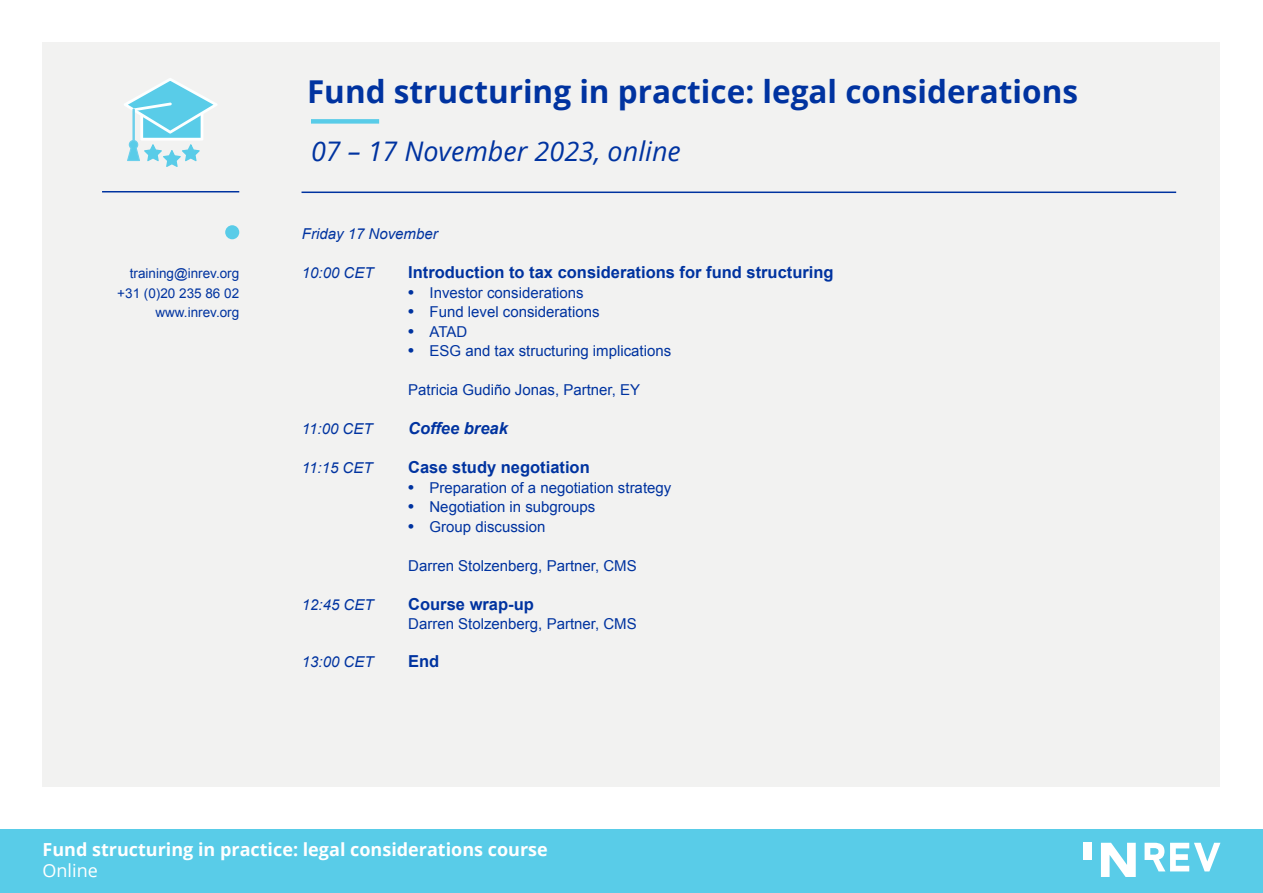
<style>
.page{position:relative;width:1263px;height:893px;background:#fff}
.page>*{position:absolute;margin:0;border:0;box-sizing:border-box;transform-origin:0 0}
.t1{font:700 31.5px "Open Sans";color:#0033a0}
.t2{font:italic 27px "Open Sans";color:#0033a0}
.t3{font:700 18px "Open Sans";color:#fff}
.t4{font:18px "Open Sans";color:#fff}
.t5{font:700 16.5px "Arial";color:#0033a0}
.t6{font:italic 700 16.5px "Arial";color:#0033a0}
.t7{font:15px "Arial";color:#0033a0}
.t8{font:italic 15px "Arial";color:#0033a0}
.t9{font:13.5px "Arial";color:#0033a0}
.s1{font-weight:700;font-size:16.5px}
</style>
<div class="page">
<div style="left:43px;top:43px;width:1177px;height:744px;background:#f2f2f1"></div>
<div style="left:311px;top:119px;width:68px;height:5px;background:#59cce8"></div>
<div style="left:0;top:829px;width:1263px;height:64px;background:#59cce8"></div>
<div style="left:1083px;top:843px;width:9px;height:17px;background:#fff"></div>
<svg style="left:1101px;top:843px;width:35px;height:34px"></svg>
<svg style="left:1144px;top:843px;width:76px;height:28px"></svg>
<div style="left:225px;top:225px;width:14px;height:14px;background:#59cce8;border-radius:50%"></div>
<svg style="left:124px;top:78px;width:93px;height:89px"></svg>
<hr style="left:132px;top:109px;width:3px;height:32px;background:#6bcfeb">
<hr style="left:102px;top:191px;width:137px;height:1px;background:#0033a0">
<hr style="left:301px;top:192px;width:875px;height:1px;background:#0033a0">
<p class="t9" style="left:130px;top:265px;width:111px">training@inrev.org</p>
<p class="t9" style="left:117px;top:284px;width:123px">+31 (0)20 235 86 02</p>
<p class="t9" style="left:155px;top:304px;width:85px">www.inrev.org</p>
<p class="t1" style="left:307px;top:69px;width:772px">Fund structuring in practice: legal considerations</p>
<p class="t2" style="left:311px;top:133px;width:371px">07 – 17 November 2023, online</p>
<p class="t8" style="left:302px;top:224px;width:137px">Friday 17 November</p>
<p class="t8" style="left:302px;top:263px;width:73px">10:00 CET</p>
<p class="t5" style="left:408px;top:262px;width:427px">Introduction to tax considerations for fund structuring</p>
<p class="t7" style="left:408px;top:283px;width:177px"><span class="s1">•</span> Investor considerations</p>
<p class="t7" style="left:408px;top:302px;width:193px"><span class="s1">•</span> Fund level considerations</p>
<p class="t7" style="left:408px;top:322px;width:61px"><span class="s1">•</span> ATAD</p>
<p class="t7" style="left:408px;top:341px;width:265px"><span class="s1">•</span> ESG and tax structuring implications</p>
<p class="t7" style="left:408px;top:380px;width:233px">Patricia Gudiño Jonas, Partner, EY</p>
<p class="t8" style="left:302px;top:419px;width:72px">11:00 CET</p>
<p class="t6" style="left:408px;top:418px;width:101px">Coffee break</p>
<p class="t8" style="left:302px;top:458px;width:72px">11:15 CET</p>
<p class="t5" style="left:408px;top:457px;width:183px">Case study negotiation</p>
<p class="t7" style="left:408px;top:478px;width:265px"><span class="s1">•</span> Preparation of a negotiation strategy</p>
<p class="t7" style="left:408px;top:497px;width:189px"><span class="s1">•</span> Negotiation in subgroups</p>
<p class="t7" style="left:408px;top:517px;width:139px"><span class="s1">•</span> Group discussion</p>
<p class="t7" style="left:408px;top:556px;width:230px">Darren Stolzenberg, Partner, CMS</p>
<p class="t8" style="left:302px;top:595px;width:73px">12:45 CET</p>
<p class="t5" style="left:408px;top:593px;width:127px">Course wrap-up</p>
<p class="t7" style="left:408px;top:614px;width:230px">Darren Stolzenberg, Partner, CMS</p>
<p class="t8" style="left:302px;top:652px;width:73px">13:00 CET</p>
<p class="t5" style="left:408px;top:650px;width:33px">End</p>
<p class="t3" style="left:43px;top:836px;width:507px">Fund structuring in practice: legal considerations course</p>
<p class="t4" style="left:43px;top:858px;width:57px">Online</p>
</div>
